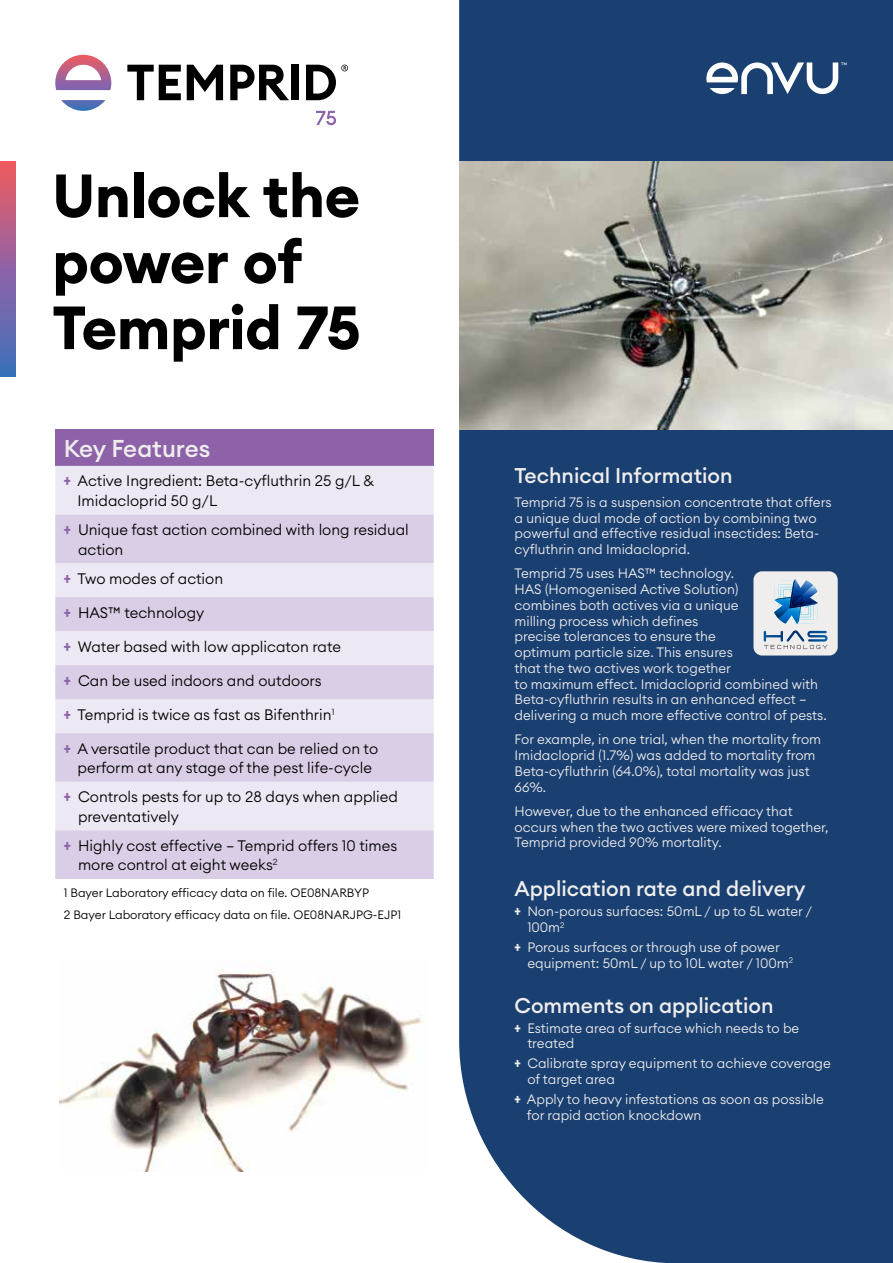
<style>
.page{position:relative;width:893px;height:1263px;background:#fff}
.page>*{position:absolute;margin:0;border:0;box-sizing:border-box;transform-origin:0 0}
.t1{font:700 60px/66px "Euclid Circular A";letter-spacing:-.01em;color:#000}
.t2{font:500 24px "Euclid Circular A";color:#efeeed}
.t3{font:500 21px "Euclid Circular A";color:#efeeed}
.t4{font:300 15px/19.5px "Euclid Circular A";color:#000}
.t5{font:300 13.5px/15.8px "Euclid Circular A";color:#efeeed}
.t6{font:300 12px/22px "Euclid Circular A";color:#000}
.s1{font-family:"Roboto Condensed";font-weight:700;color:#8d62a9}
.s2{font-family:"Roboto Condensed";font-weight:700}
</style>
<div class="page">
<div style="left:459px;top:0;width:434px;height:1263px;background:#1a3f71"></div>
<svg style="left:316px;top:111px;width:20px;height:14px"></svg>
<svg style="left:127px;top:65px;width:54px;height:35px"></svg>
<svg style="left:187px;top:65px;width:36px;height:35px"></svg>
<svg style="left:230px;top:65px;width:59px;height:35px"></svg>
<div style="left:292px;top:65px;width:7px;height:35px;background:#000"></div>
<svg style="left:306px;top:65px;width:42px;height:35px"></svg>
<svg style="left:55px;top:55px;width:56px;height:56px"></svg>
<svg style="left:706px;top:62px;width:140px;height:32px"></svg>
<div style="left:55px;top:429px;width:379px;height:37px;background:#8d62a9"></div>
<div style="left:55px;top:466px;width:379px;height:48px;background:#ede9f4"></div>
<svg style="left:55px;top:514px;width:379px;height:365px;background:#e1d9eb"></svg>
<div style="left:753px;top:571px;width:85px;height:84px;background:#efeeed;border-radius:9px"></div>
<svg style="left:764px;top:579px;width:63px;height:70px"></svg>
<img style="left:459px;top:162px;width:434px;height:267px">
<svg style="left:0;top:162px;width:16px;height:215px;background:#926499"></svg>
<img style="left:59px;top:969px;width:364px;height:202px">
<h1 class="t1" style="left:52px;top:164px;width:310px">Unlock the power of<br>Temprid 75</h1>
<h2 class="t2" style="left:64px;top:433px;width:148px">Key Features</h2>
<p class="t4" style="left:78px;top:471px;width:298px;text-indent:-14px"><span class="s1">+</span> Active Ingredient: Beta-cyfluthrin 25 g/L &amp;<br>Imidacloprid 50 g/L</p>
<p class="t4" style="left:78px;top:520px;width:332px;text-indent:-14px"><span class="s1">+</span> Unique fast action combined with long residual action</p>
<p class="t4" style="left:64px;top:568px;width:161px"><span class="s1">+</span> Two modes of action</p>
<p class="t4" style="left:64px;top:602px;width:142px"><span class="s1">+</span> HAS™ technology</p>
<p class="t4" style="left:64px;top:636px;width:279px"><span class="s1">+</span> Water based with low applicaton rate</p>
<p class="t4" style="left:64px;top:670px;width:259px"><span class="s1">+</span> Can be used indoors and outdoors</p>
<p class="t4" style="left:64px;top:704px;width:272px"><span class="s1">+</span> Temprid is twice as fast as Bifenthrin<sup>1</sup></p>
<p class="t4" style="left:64px;top:738px;width:316px;text-align:center"><span class="s1">+</span> A versatile product that can be relied on to perform at any stage of the pest life-cycle</p>
<p class="t4" style="left:78px;top:787px;width:321px;text-indent:-14px"><span class="s1">+</span> Controls pests for up to 28 days when applied preventatively</p>
<p class="t4" style="left:78px;top:836px;width:321px;text-indent:-14px"><span class="s1">+</span> Highly cost effective – Temprid offers 10 times more control at eight weeks<sup>2</sup></p>
<p class="t6" style="left:64px;top:882px;width:339px">1 Bayer Laboratory efficacy data on file. OE08NARBYP<br>2 Bayer Laboratory efficacy data on file. OE08NARJPG-EJP1</p>
<h3 class="t3" style="left:514px;top:462px;width:220px">Technical Information</h3>
<p class="t5" style="left:514px;top:494px;width:319px">Temprid 75 is a suspension concentrate that offers a unique dual mode of action by combining two powerful and effective residual insectides: Beta&shy;cyfluthrin and Imidacloprid.</p>
<p class="t5" style="left:514px;top:565px;width:314px">Temprid 75 uses HAS™ technology.<br>HAS (Homogenised Active Solution)<br>combines both actives via a unique<br>milling process which defines<br>precise tolerances to ensure the<br>optimum particle size. This ensures<br>that the two actives work together<br>to maximum effect. Imidacloprid combined with Beta-cyfluthrin results in an enhanced effect – delivering a much more effective control of pests.</p>
<p class="t5" style="left:514px;top:731px;width:308px">For example, in one trial, when the mortality from Imidacloprid (1.7%) was added to mortality from Beta-cyfluthrin (64.0%), total mortality was just 66%.</p>
<p class="t5" style="left:514px;top:803px;width:316px">However, due to the enhanced efficacy that occurs when the two actives were mixed together,<br>Temprid provided 90% mortality.</p>
<h3 class="t3" style="left:514px;top:875px;width:293px">Application rate and delivery</h3>
<p class="t5" style="left:527px;top:903px;width:286px;text-indent:-13px"><span class="s2">+</span> Non-porous surfaces: 50mL / up to 5L water /<br>100m<sup>2</sup></p>
<p class="t5" style="left:527px;top:939px;width:267px;text-indent:-13px"><span class="s2">+</span> Porous surfaces or through use of power equipment: 50mL / up to 10L water / 100m<sup>2</sup></p>
<h3 class="t3" style="left:514px;top:992px;width:260px">Comments on application</h3>
<p class="t5" style="left:527px;top:1020px;width:273px;text-indent:-13px"><span class="s2">+</span> Estimate area of surface which needs to be treated</p>
<p class="t5" style="left:527px;top:1055px;width:305px;text-indent:-13px"><span class="s2">+</span> Calibrate spray equipment to achieve coverage of target area</p>
<p class="t5" style="left:527px;top:1091px;width:299px;text-indent:-12px"><span class="s2">+</span> Apply to heavy infestations as soon as possible for rapid action knockdown</p>
</div>
